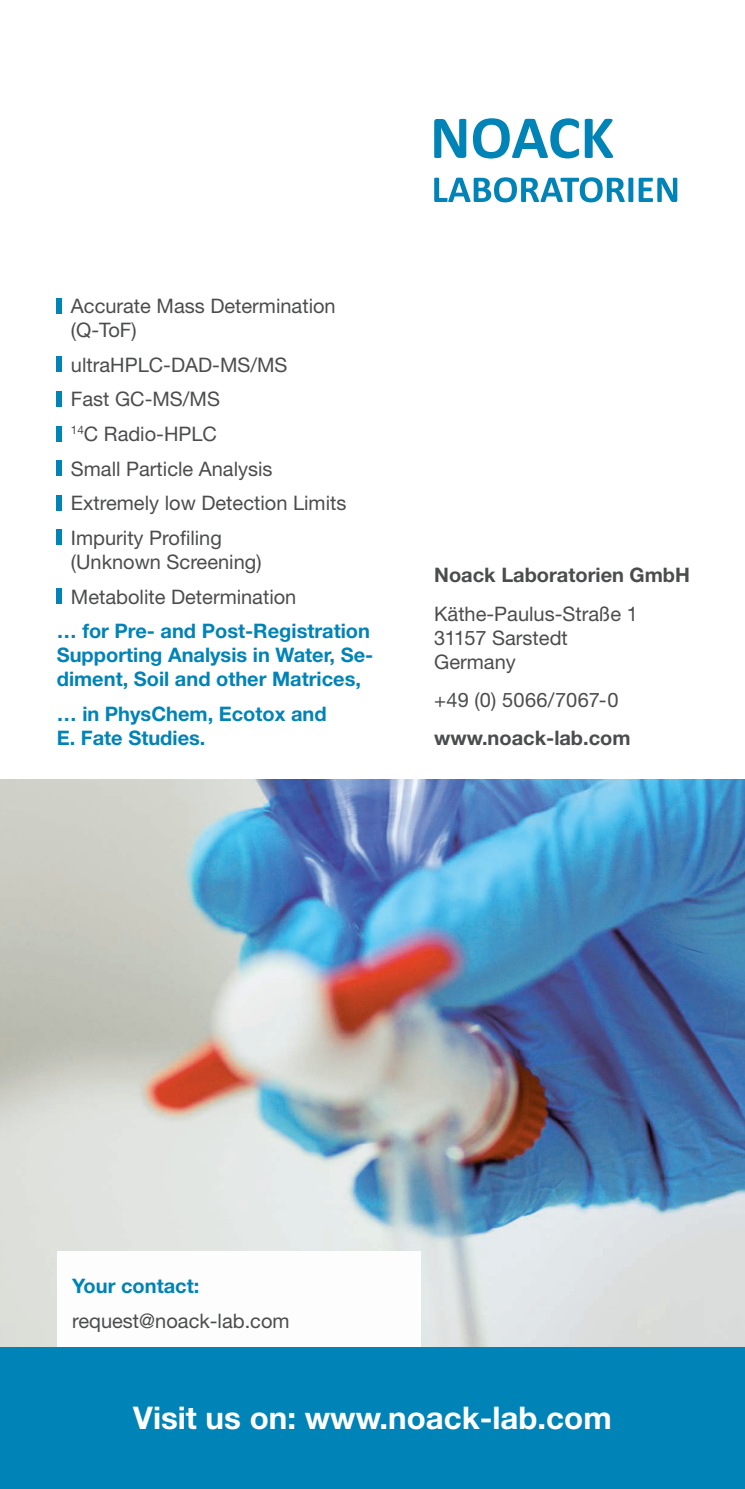
<style>
.page{position:relative;width:745px;height:1489px;background:#fff}
.page>*{position:absolute;margin:0;border:0;box-sizing:border-box;transform-origin:0 0}
.t1{font:700 31.25px "Helvetica Neue LT Std";color:#fff}
.t2{font:20px/34.8px "Helvetica Neue LT Std";color:#4b4c4d}
.t3{font:700 20px/24px "Helvetica Neue LT Std";color:#0083b6}
.t4{font:700 20px "Helvetica Neue LT Std";color:#4b4c4d}
</style>
<div class="page">
<img style="left:0;top:780px;width:744px;height:566px">
<svg style="left:434px;top:118px;width:178px;height:40px"></svg>
<svg style="left:434px;top:177px;width:242px;height:25px"></svg>
<div style="left:57px;top:298px;width:5px;height:15px;background:#0083b6"></div>
<div style="left:57px;top:357px;width:5px;height:15px;background:#0083b6"></div>
<div style="left:57px;top:391px;width:5px;height:15px;background:#0083b6"></div>
<div style="left:57px;top:426px;width:5px;height:15px;background:#0083b6"></div>
<div style="left:57px;top:460px;width:5px;height:15px;background:#0083b6"></div>
<div style="left:57px;top:495px;width:5px;height:15px;background:#0083b6"></div>
<div style="left:57px;top:530px;width:5px;height:15px;background:#0083b6"></div>
<div style="left:57px;top:588px;width:5px;height:15px;background:#0083b6"></div>
<div style="left:57px;top:1251px;width:363px;height:98px;background:#fff"></div>
<div style="left:0;top:1346px;width:744px;height:142px;background:#0083b6"></div>
<p class="t2" style="left:71px;top:294px;width:266px;line-height:24px">Accurate Mass Determination (Q-ToF)</p>
<p class="t2" style="left:71px;top:347px;width:277px">ultraHPLC-DAD-MS/MS<br>Fast GC-MS/MS<br><sup>14</sup>C Radio-HPLC<br>Small Particle Analysis<br>Extremely low Detection Limits<br>Impurity Profiling</p>
<p class="t2" style="left:71px;top:544px;width:227px">(Unknown Screening)<br>Metabolite Determination</p>
<p class="t3" style="left:57px;top:618px;width:318px">… for Pre- and Post-Registration<br>Supporting Analysis in Water, Se&shy;diment, Soil and other Matrices,</p>
<p class="t3" style="left:57px;top:701px;width:271px">… in PhysChem, Ecotox and<br>E. Fate Studies.</p>
<p class="t4" style="left:434px;top:563px;width:257px">Noack Laboratorien GmbH</p>
<p class="t2" style="left:434px;top:601px;width:205px;line-height:24px">Käthe-Paulus-Straße 1<br>31157 Sarstedt<br>Germany</p>
<p class="t2" style="left:434px;top:682px;width:186px">+49 (0) 5066/7067-0</p>
<p class="t4" style="left:434px;top:725px;width:198px">www.noack-lab.com</p>
<p class="t3" style="left:72px;top:1273px;width:129px">Your contact:</p>
<p class="t2" style="left:72px;top:1303px;width:219px">request@noack-lab.com</p>
<h1 class="t1" style="left:133px;top:1398px;width:479px">Visit us on: www.noack-lab.com</h1>
</div>
